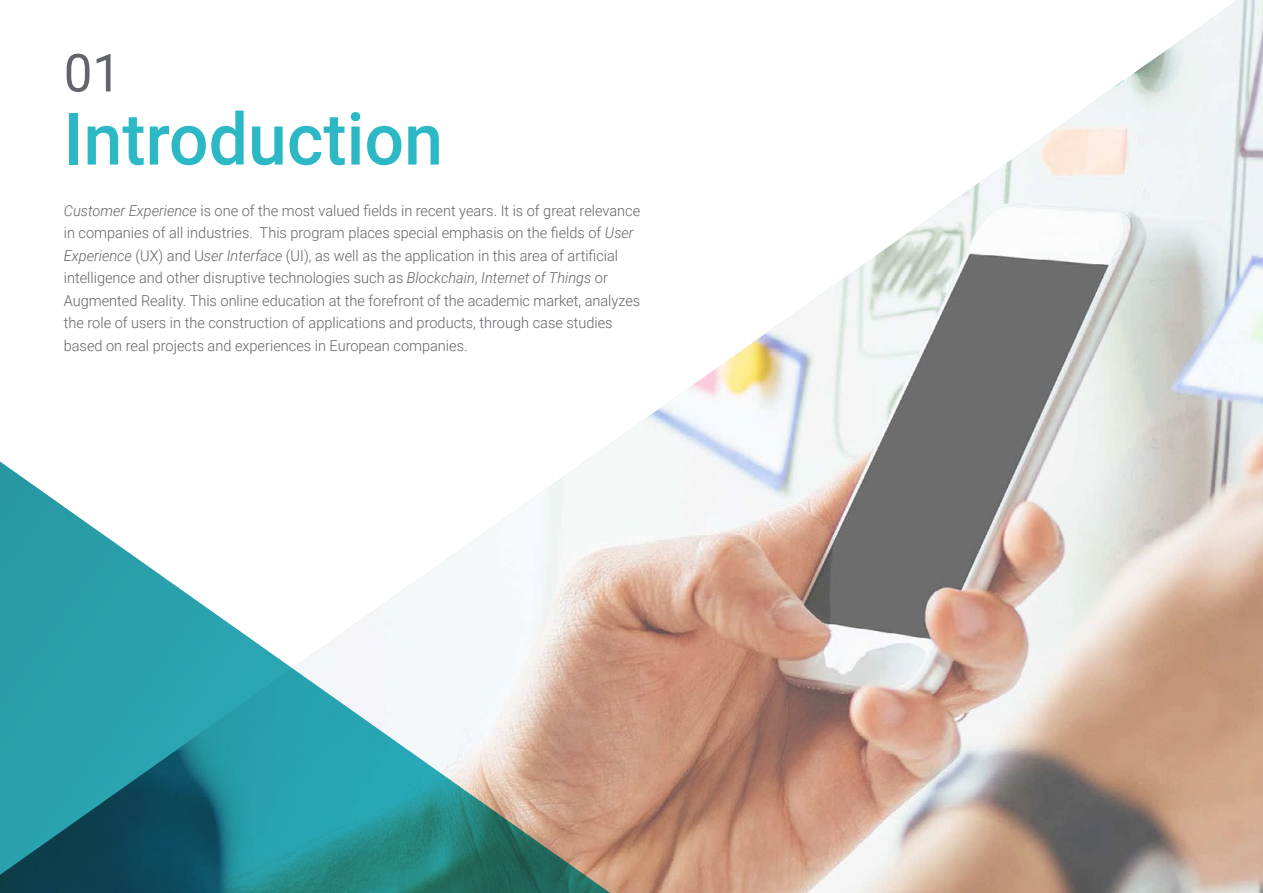
<style>
.page{position:relative;width:1263px;height:893px;background:#fff}
.page>*{position:absolute;margin:0;border:0;box-sizing:border-box;transform-origin:0 0}
.t1{font:500 72px "Roboto";color:#2db8c5}
.t2{font:52.5px "Roboto";color:#61646a}
.t3{font:300 15px/22.5px "Roboto";color:#61646a}
.s1{font-style:italic}
</style>
<div class="page">
<img style="left:607px;top:0;width:656px;height:893px">
<svg style="left:0;top:446px;width:640px;height:447px"></svg>
<h2 class="t2" style="left:64px;top:36px;width:59px">01</h2>
<h1 class="t1" style="left:64px;top:89px;width:381px">Introduction</h1>
<p class="t3" style="left:64px;top:199px;width:578px"><span class="s1">Customer Experience</span> is one of the most valued fields in recent years. It is of great relevance in companies of all industries. This program places special emphasis on the fields of <span class="s1">User Experience</span> (UX) and U<span class="s1">ser Interface</span> (UI), as well as the application in this area of artificial intelligence and other disruptive technologies such as <span class="s1">Blockchain</span>, <span class="s1">Internet of Things</span> or Augmented Reality. This online education at the forefront of the academic market, analyzes the role of users in the construction of applications and products, through case studies based on real projects and experiences in European companies.</p>
</div>
